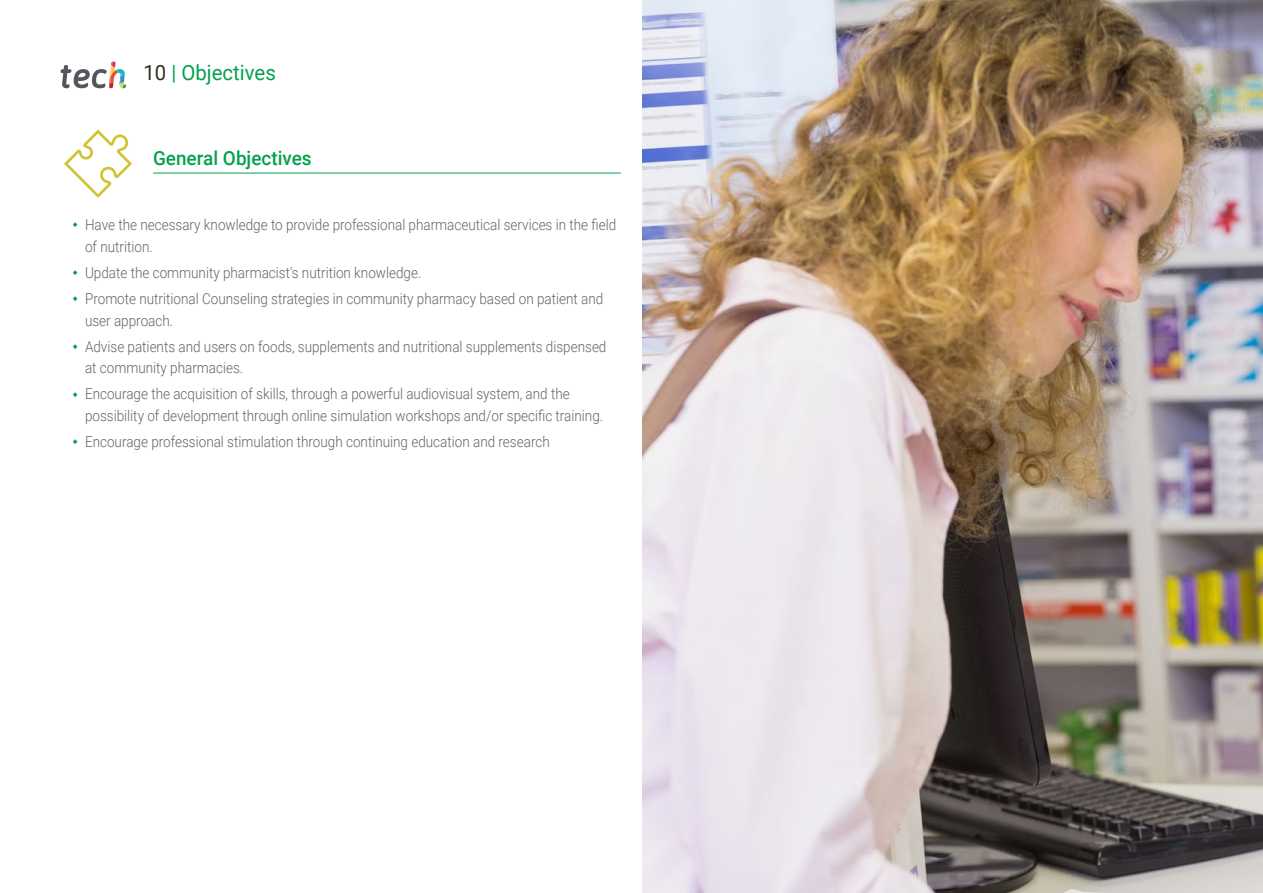
<style>
.page{position:relative;width:1263px;height:893px;background:#fff}
.page>*{position:absolute;margin:0;border:0;box-sizing:border-box;transform-origin:0 0}
.t1{font:21px "Roboto";color:#04a14d}
.t2{font:500 19.5px "Roboto";color:#04a14d}
.t3{font:300 15px/26px "Roboto";color:#61646a;scale:.9 1}
.s1{color:#312e20}
</style>
<div class="page">
<hr style="left:153px;top:173px;width:468px;height:1px;background:#04a14d">
<svg style="left:64px;top:130px;width:68px;height:68px"></svg>
<svg style="left:61px;top:62px;width:65px;height:27px"></svg>
<img style="left:642px;top:0;width:621px;height:893px">
<h1 class="t1" style="left:144px;top:57px;width:134px"><span class="s1">10</span> | Objectives</h1>
<h2 class="t2" style="left:153px;top:144px;width:160px">General Objectives</h2>
<p class="t3" style="left:85px;top:213px;width:592px;line-height:21.8px">Have the necessary knowledge to provide professional pharmaceutical services in the field of nutrition.</p>
<p class="t3" style="left:85px;top:259px;width:577px">Update the community pharmacist's nutrition knowledge.<br>Promote nutritional Counseling strategies in community pharmacy based on patient and</p>
<p class="t3" style="left:85px;top:307px;width:581px">user approach.<br>Advise patients and users on foods, supplements and nutritional supplements dispensed</p>
<p class="t3" style="left:85px;top:354px;width:540px">at community pharmacies.<br>Encourage the acquisition of skills, through a powerful audiovisual system, and the</p>
<p class="t3" style="left:85px;top:402px;width:577px">possibility of development through online simulation workshops and/or specific training.<br>Encourage professional stimulation through continuing education and research</p>
</div>
